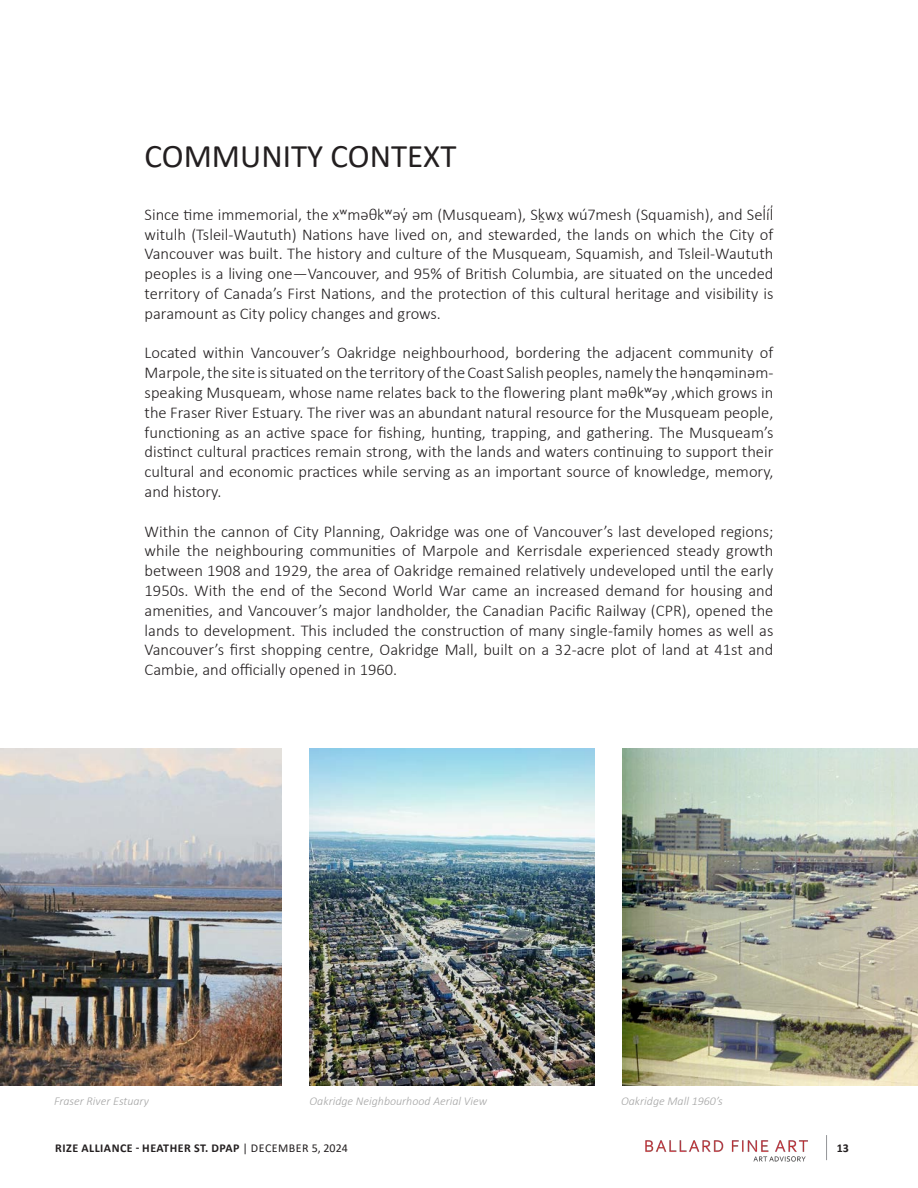
<style>
.page{position:relative;width:918px;height:1188px;background:#fff}
.page>*{position:absolute;margin:0;border:0;box-sizing:border-box;transform-origin:0 0}
.t1{font:33px "Calibri";color:#231f20}
.t2{font:300 16.5px/19.8px "Calibri";color:#231f20;text-align:justify}
.t3{font:italic 300 12px "Calibri";color:#a6a6a6}
.t4{font:700 12px "Calibri";letter-spacing:.04em;color:#231f20}
.s1{font-weight:400}
</style>
<div class="page">
<img style="left:645px;top:1140px;width:163px;height:22px">
<svg style="left:826px;top:1135px;width:1px;height:25px"></svg>
<img style="left:0;top:748px;width:282px;height:337px">
<img style="left:622px;top:748px;width:296px;height:337px">
<img style="left:310px;top:748px;width:285px;height:337px">
<p class="t1" style="left:145px;top:133px;width:313px">COMMUNITY CONTEXT</p>
<p class="t2" style="left:145px;top:204px;width:637px">Since time immemorial, the xʷməθkʷəy əm (Musqueam), Sḵwx wú7mesh (Squamish), and Selíl̓ ̓</p>
<p class="t2" style="left:408px;top:204px;width:6px">̓</p>
<p class="t2" style="left:145px;top:204px;width:630px;text-align:left;text-indent:420px">̱<br>witulh (Tsleil-Waututh) Nations have lived on, and stewarded, the lands on which the City of Vancouver was built. The history and culture of the Musqueam, Squamish, and Tsleil-Waututh peoples is a living one—Vancouver, and 95% of British Columbia, are situated on the unceded territory of Canada’s First Nations, and the protection of this cultural heritage and visibility is paramount as City policy changes and grows.</p>
<p class="t2" style="left:145px;top:343px;width:630px">Located within Vancouver’s Oakridge neighbourhood, bordering the adjacent community of Marpole, the site is situated on the territory of the Coast Salish peoples, namely the hənqəminəm&shy;speaking Musqueam, whose name relates back to the flowering plant məθkʷəy ,which grows in the Fraser River Estuary. The river was an abundant natural resource for the Musqueam people, functioning as an active space for fishing, hunting, trapping, and gathering. The Musqueam’s distinct cultural practices remain strong, with the lands and waters continuing to support their cultural and economic practices while serving as an important source of knowledge, memory, and history.</p>
<p class="t2" style="left:145px;top:521px;width:630px">Within the cannon of City Planning, Oakridge was one of Vancouver’s last developed regions; while the neighbouring communities of Marpole and Kerrisdale experienced steady growth between 1908 and 1929, the area of Oakridge remained relatively undeveloped until the early 1950s. With the end of the Second World War came an increased demand for housing and amenities, and Vancouver’s major landholder, the Canadian Pacific Railway (CPR), opened the lands to development. This included the construction of many single-family homes as well as Vancouver’s first shopping centre, Oakridge Mall, built on a 32-acre plot of land at 41st and Cambie, and officially opened in 1960.</p>
<p class="t3" style="left:54px;top:1093px;width:96px">Fraser River Estuary</p>
<p class="t3" style="left:310px;top:1093px;width:179px">Oakridge Neighbourhood Aerial View</p>
<p class="t3" style="left:621px;top:1093px;width:103px">Oakridge Mall 1960’s</p>
<p class="t4" style="left:55px;top:1140px;width:294px">RIZE ALLIANCE - HEATHER ST. DPAP <span class="s1">| DECEMBER 5, 2024</span></p>
<p class="t4" style="left:837px;top:1140px;width:14px">13</p>
</div>
